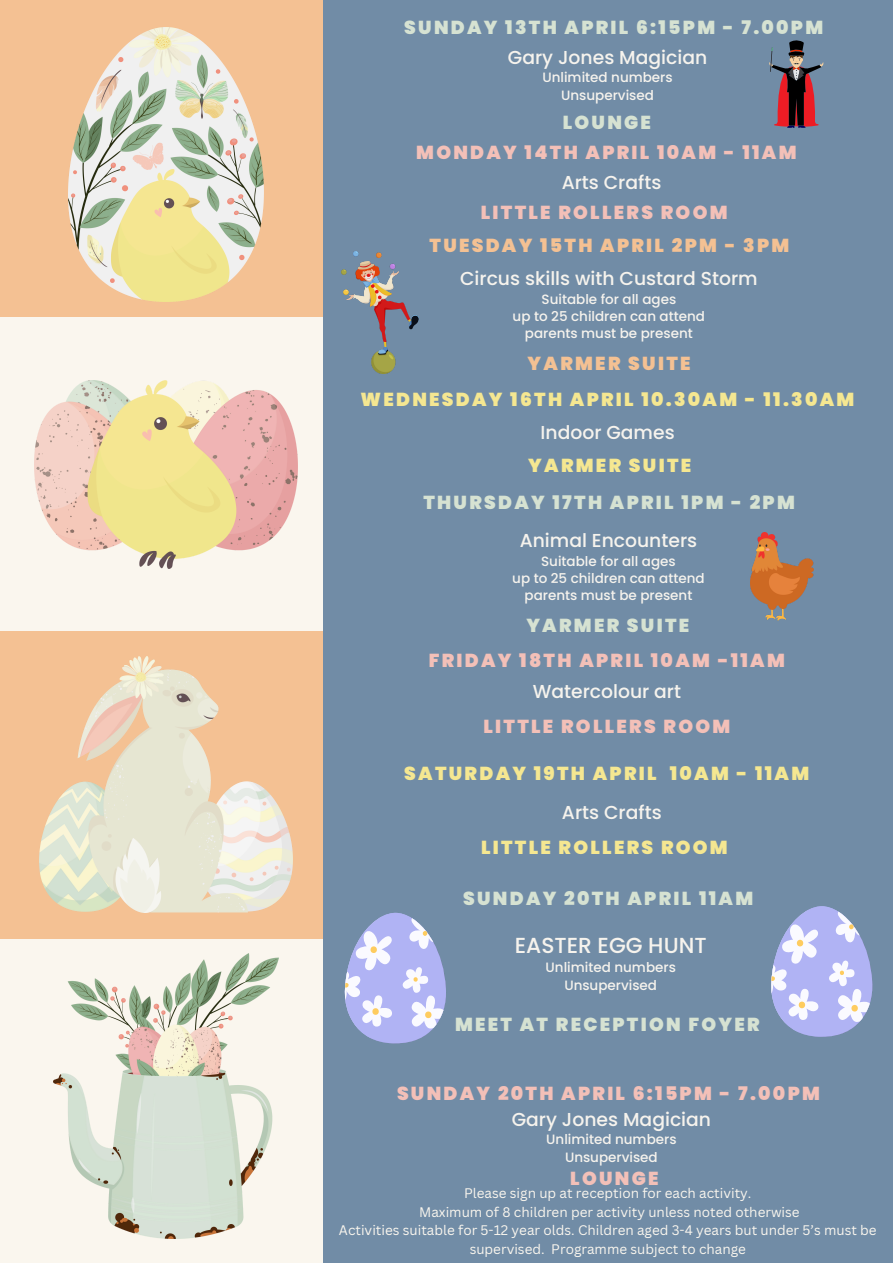
<style>
.page{position:relative;width:893px;height:1263px;background:#718ca6}
.page>*{position:absolute;margin:0;border:0;box-sizing:border-box;transform-origin:0 0}
.t1{font:500 21.75px "Poppins";color:#f6f3ed}
.t2{font:500 18.75px "Poppins";color:#f6f3ed}
.t3{font:900 18.75px "Poppins";letter-spacing:.12em;color:#f3c0b8}
.t4{font:900 18.75px "Poppins";letter-spacing:.12em;color:#d6e2d2}
.t5{font:900 18.75px "Poppins";letter-spacing:.12em;color:#f5e791}
.t6{font:900 18.75px "Poppins";letter-spacing:.12em;color:#f4c193}
.t7{font:500 13.5px/17.4px "Poppins";color:#f6f3ed;text-align:center}
.t8{font:13.5px/18.6px "Canva Sans";color:#faf6ee;text-align:center}
</style>
<div class="page">
<div style="left:0;top:0;width:322px;height:321px;background:#f4c193"></div>
<div style="left:0;top:628px;width:323px;height:313px;background:#f4c193"></div>
<div style="left:0;top:317px;width:323px;height:313px;background:#faf6ee"></div>
<div style="left:0;top:939px;width:323px;height:324px;background:#faf6ee"></div>
<img style="left:53px;top:954px;width:225px;height:284px">
<img style="left:35px;top:381px;width:262px;height:187px">
<img style="left:40px;top:657px;width:252px;height:256px">
<img style="left:69px;top:27px;width:194px;height:275px">
<svg style="left:344px;top:913px;width:102px;height:130px"></svg>
<svg style="left:771px;top:906px;width:101px;height:131px"></svg>
<svg style="left:769px;top:40px;width:55px;height:88px"></svg>
<img style="left:342px;top:251px;width:76px;height:122px">
<img style="left:750px;top:533px;width:64px;height:87px">
<h1 class="t4" style="left:404px;top:14px;width:420px">SUNDAY 13TH APRIL 6:15PM - 7.00PM</h1>
<p class="t2" style="left:508px;top:44px;width:201px">Gary Jones Magician</p>
<p class="t7" style="left:542px;top:69px;width:132px">Unlimited numbers<br>Unsupervised</p>
<h1 class="t4" style="left:563px;top:109px;width:90px">LOUNGE</h1>
<h1 class="t3" style="left:416px;top:139px;width:382px">MONDAY 14TH APRIL 10AM - 11AM</h1>
<h1 class="t2" style="left:562px;top:169px;width:101px">Arts Crafts</h1>
<h2 class="t3" style="left:481px;top:199px;width:248px">LITTLE ROLLERS ROOM</h2>
<p class="t6" style="left:429px;top:232px;width:361px">TUESDAY 15TH APRIL 2PM - 3PM</p>
<h2 class="t2" style="left:460px;top:265px;width:299px">Circus skills with Custard Storm</h2>
<h2 class="t7" style="left:512px;top:290px;width:194px">Suitable for all ages<br>up to 25 children can attend parents must be present</h2>
<h1 class="t6" style="left:527px;top:350px;width:164px">YARMER SUITE</h1>
<h1 class="t5" style="left:360px;top:387px;width:495px">WEDNESDAY 16TH APRIL 10.30AM - 11.30AM</h1>
<h1 class="t2" style="left:540px;top:420px;width:136px">Indoor Games</h1>
<h3 class="t5" style="left:528px;top:453px;width:164px">YARMER SUITE</h3>
<p class="t4" style="left:423px;top:490px;width:373px">THURSDAY 17TH APRIL 1PM - 2PM</p>
<h1 class="t2" style="left:520px;top:527px;width:179px">Animal Encounters</h1>
<h1 class="t7" style="left:512px;top:552px;width:194px">Suitable for all ages<br>up to 25 children can attend parents must be present</h1>
<p class="t4" style="left:526px;top:613px;width:164px">YARMER SUITE</p>
<h1 class="t3" style="left:429px;top:647px;width:358px">FRIDAY 18TH APRIL 10AM -11AM</h1>
<h2 class="t2" style="left:532px;top:678px;width:150px">Watercolour art</h2>
<h1 class="t3" style="left:483px;top:713px;width:248px">LITTLE ROLLERS ROOM</h1>
<h1 class="t5" style="left:404px;top:760px;width:406px">SATURDAY 19TH APRIL 10AM - 11AM</h1>
<h2 class="t2" style="left:562px;top:799px;width:101px">Arts Crafts</h2>
<h1 class="t5" style="left:481px;top:834px;width:248px">LITTLE ROLLERS ROOM</h1>
<h1 class="t4" style="left:463px;top:885px;width:291px">SUNDAY 20TH APRIL 11AM</h1>
<h2 class="t1" style="left:515px;top:930px;width:193px">EASTER EGG HUNT</h2>
<h2 class="t7" style="left:545px;top:959px;width:132px">Unlimited numbers<br>Unsupervised</h2>
<h1 class="t4" style="left:455px;top:1011px;width:306px">MEET AT RECEPTION FOYER</h1>
<h1 class="t3" style="left:397px;top:1080px;width:424px">SUNDAY 20TH APRIL 6:15PM - 7.00PM</h1>
<p class="t2" style="left:512px;top:1106px;width:201px">Gary Jones Magician</p>
<p class="t7" style="left:546px;top:1131px;width:132px">Unlimited numbers<br>Unsupervised</p>
<p class="t3" style="left:570px;top:1165px;width:90px">LOUNGE</p>
<p class="t8" style="left:464px;top:1184px;width:289px">Please sign up at reception for each activity.</p>
<h2 class="t8" style="left:419px;top:1202px;width:382px">Maximum of 8 children per activity unless noted otherwise</h2>
<p class="t8" style="left:339px;top:1221px;width:539px">Activities suitable for 5-12 year olds. Children aged 3-4 years but under 5’s must be supervised. Programme subject to change</p>
</div>
